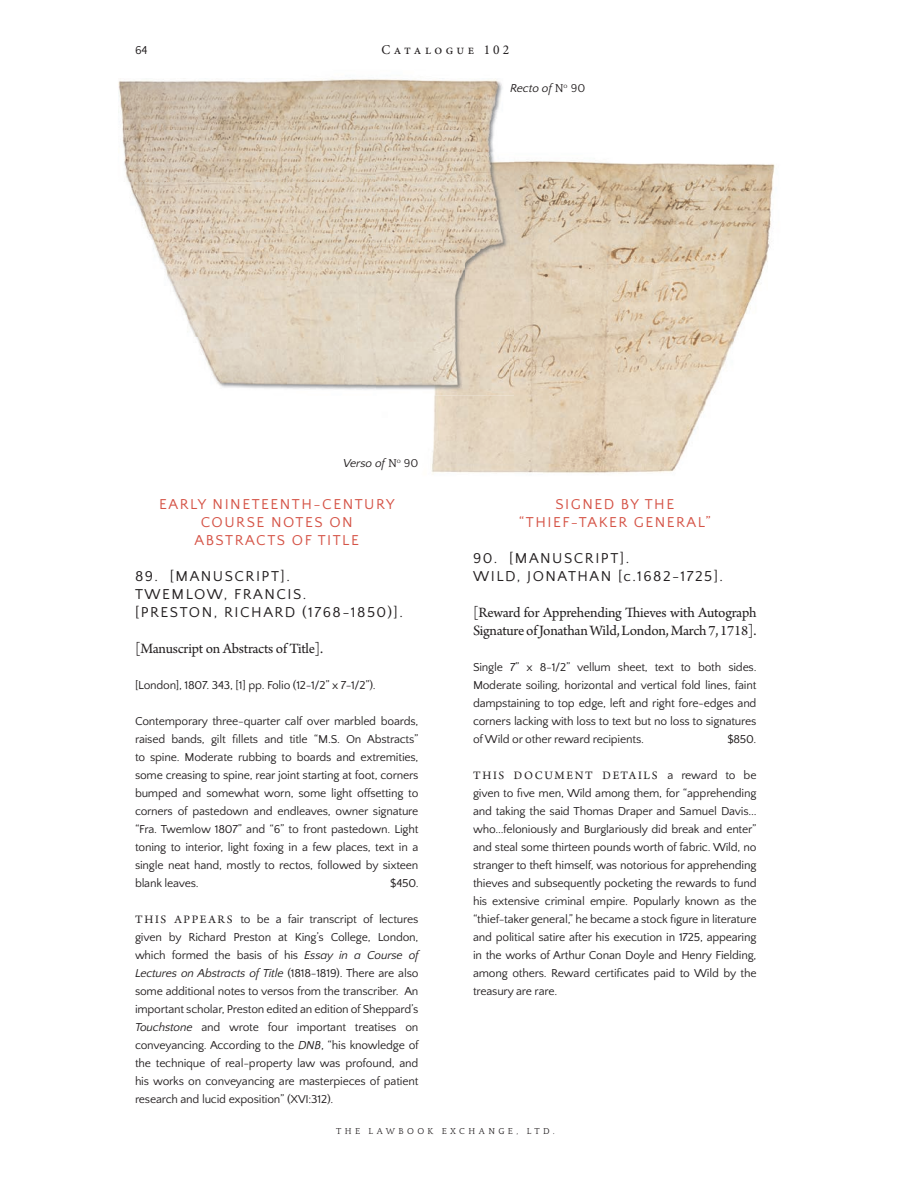
<style>
.page{position:relative;width:918px;height:1188px;background:#fff}
.page>*{position:absolute;margin:0;border:0;box-sizing:border-box;transform-origin:0 0}
.t1{font:15px/18px "Arno Pro";letter-spacing:-.015em;color:#231f20}
.t2{font:15px/18px "Quattrocento Sans";letter-spacing:.1em;color:#231f20}
.t3{font:15px/18px "Quattrocento Sans";letter-spacing:.1em;color:#d55346;text-align:center}
.t4{font:13.5px "Minion Pro";letter-spacing:.25em;color:#231f20}
.t5{font:12px/18px "Quattrocento Sans";letter-spacing:-.02em;color:#231f20;text-align:justify}
.t6{font:12px "Arno Pro";letter-spacing:.135em;color:#231f20}
.t7{font:italic 12px "Quattrocento Sans";letter-spacing:-.01em;color:#231f20}
.t8{font:9px "Quattrocento Roman";letter-spacing:.37em;color:#231f20}
.s1{font-family:"Quattrocento Roman";font-style:normal}
.s2{font-family:"Arno Pro"}
.s3{font-style:italic}
.s4{font-family:"Quattrocento Sans"}
</style>
<div class="page">
<img style="left:431px;top:161px;width:344px;height:312px">
<img style="left:508px;top:161px;width:6px;height:186px">
<img style="left:431px;top:347px;width:83px;height:48px">
<img style="left:118px;top:79px;width:385px;height:51px">
<img style="left:122px;top:130px;width:289px;height:52px">
<img style="left:411px;top:130px;width:83px;height:23px">
<img style="left:129px;top:182px;width:247px;height:208px">
<img style="left:376px;top:153px;width:132px;height:237px">
<p class="t5" style="left:135px;top:41px;width:14px">64</p>
<p class="t4" style="left:382px;top:41px;width:129px">Catalogue 102</p>
<p class="t7" style="left:510px;top:82px;width:77px">Recto of <span class="s1">N</span><sup>o</sup> <span class="s1">90</span></p>
<p class="t7" style="left:343px;top:457px;width:77px">Verso of <span class="s1">N</span><sup>o</sup> <span class="s1">90</span></p>
<p class="t3" style="left:159px;top:496px;width:237px">EARLY NINETEENTH-CENTURY<br>COURSE NOTES ON<br>ABSTRACTS OF TITLE</p>
<p class="t2" style="left:135px;top:568px;width:269px">89. [MANUSCRIPT].<br>TWEMLOW, FRANCIS.<br>[PRESTON, RICHARD (1768-1850)].</p>
<p class="t1" style="left:135px;top:640px;width:190px">[Manuscript on Abstracts of Title].</p>
<p class="t5" style="left:135px;top:676px;width:242px">[London], 1807. 343, [1] pp. Folio (12-1/2” x 7-1/2”).</p>
<p class="t5" style="left:135px;top:712px;width:285px">Contemporary three-quarter calf over marbled boards, raised bands, gilt fillets and title “M.S. On Abstracts” to spine. Moderate rubbing to boards and extremities, some creasing to spine, rear joint starting at foot, corners bumped and somewhat worn, some light offsetting to corners of pastedown and endleaves, owner signature “Fra. Twemlow 1807” and “6” to front pastedown. Light toning to interior, light foxing in a few places, text in a single neat hand, mostly to rectos, followed by sixteen blank leaves.</p>
<p class="t5" style="left:390px;top:874px;width:30px">$450.</p>
<p class="t5" style="left:135px;top:910px;width:285px"><span class="s2">TH IS A PPE A R S</span> to be a fair transcript of lectures given by Richard Preston at King’s College, London, which formed the basis of his <span class="s3">Essay in a Course of Lectures on Abstracts of Title</span> (1818-1819). There are also some additional notes to versos from the transcriber. An important scholar, Preston edited an edition of Sheppard’s <span class="s3">Touchstone</span> and wrote four important treatises on conveyancing. According to the <span class="s3">DNB</span>, “his knowledge of the technique of real-property law was profound, and his works on conveyancing are masterpieces of patient research and lucid exposition” (XVI:312).</p>
<p class="t3" style="left:519px;top:496px;width:193px">SIGNED BY THE “THIEF-TAKER GENERAL”</p>
<p class="t2" style="left:473px;top:550px;width:252px">90. [MANUSCRIPT].<br>WILD, JONATHAN [c.1682-1725].</p>
<p class="t1" style="left:473px;top:604px;width:285px">[Reward for Apprehending ieves with Autograph<br>Signature of Jonathan Wild, London, March 7, 1718].</p>
<p class="t5" style="left:473px;top:658px;width:285px">Single 7” x 8-1/2” vellum sheet, text to both sides.<br>Moderate soiling, horizontal and vertical fold lines, faint dampstaining to top edge, left and right fore-edges and corners lacking with loss to text but no loss to signatures of Wild or other reward recipients.</p>
<p class="t5" style="left:727px;top:730px;width:30px">$850.</p>
<p class="t6" style="left:473px;top:769px;width:285px">THIS DOCUMENT DETAILS <span class="s4">a reward to be</span></p>
<p class="t5" style="left:473px;top:784px;width:285px">given to five men, Wild among them, for “apprehending and taking the said Thomas Draper and Samuel Davis... who...feloniously and Burglariously did break and enter” and steal some thirteen pounds worth of fabric. Wild, no stranger to theft himself, was notorious for apprehending thieves and subsequently pocketing the rewards to fund his extensive criminal empire. Popularly known as the “thief-taker general,” he became a stock figure in literature and political satire after his execution in 1725, appearing in the works of Arthur Conan Doyle and Henry Fielding, among others. Reward certificates paid to Wild by the treasury are rare.</p>
<p class="t8" style="left:336px;top:1126px;width:220px">THE LAWBOOK EXCHANGE, LTD.</p>
</div>
